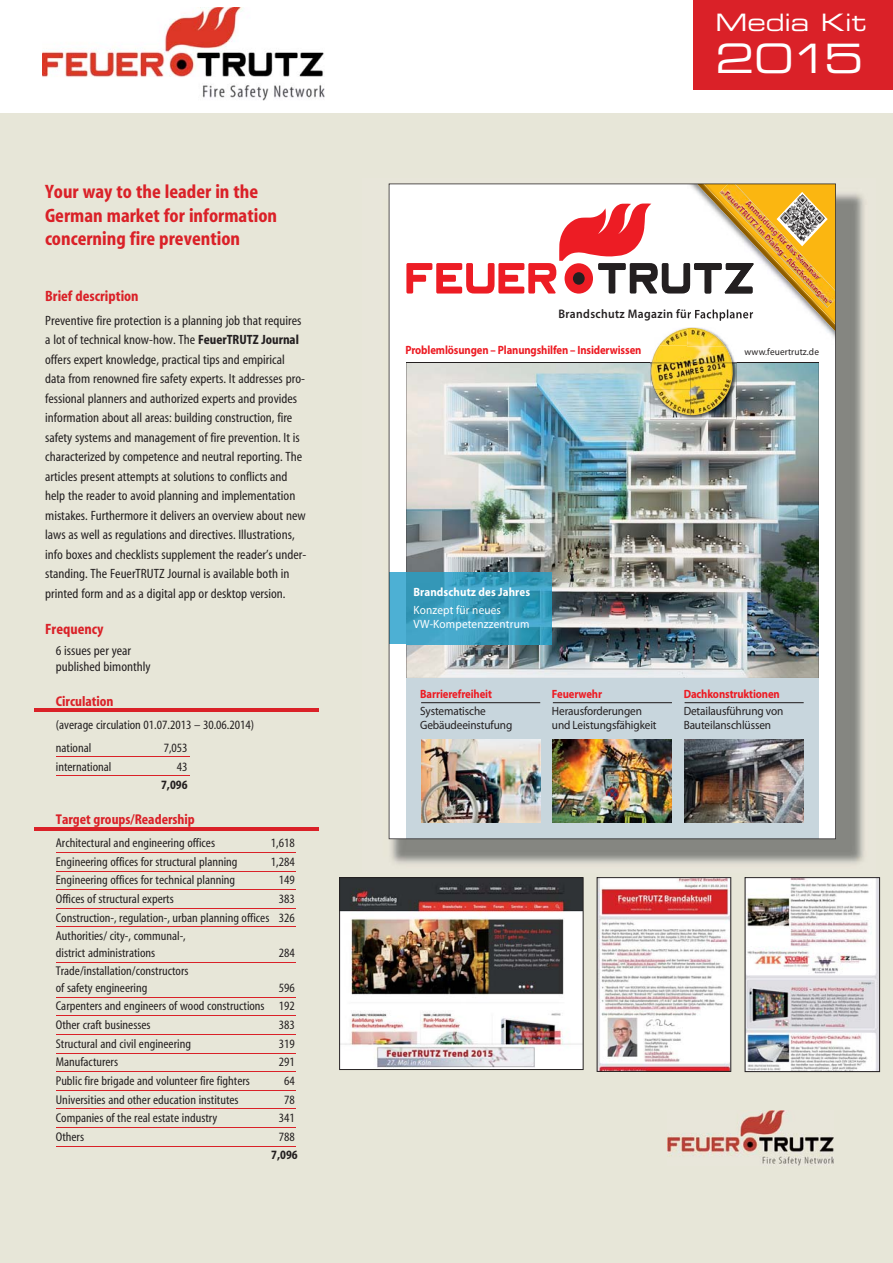
<style>
.page{position:relative;width:893px;height:1263px;background:#fff}
.page>*{position:absolute;margin:0;border:0;box-sizing:border-box;transform-origin:0 0}
.t1{font:40.5px "Eurostile LT Std Ex 2";color:#fff}
.t2{font:24px "Eurostile LT Std Ex 2";letter-spacing:.005em;color:#fff}
.t3{font:700 19.5px/23.4px "RM Myriad Schmal";color:#da2128}
.t4{font:700 15px "RM Myriad Schmal";color:#da2128}
.t5{font:700 14.25px "RM Myriad Schmal";color:#da2128}
.t6{font:13.5px/19.5px "RM Myriad Schmal Mager";color:#231f20}
.t7{font:12.75px/18.6px "RM Myriad Schmal Mager";color:#231f20}
.t8{font:700 12.75px "RM Myriad Schmal";color:#231f20}
.t9{font:600 12.45px "Myriad Pro";letter-spacing:.03em;color:#231f20;scale:.94 1}
.t10{font:12px/13.6px "Myriad Pro";letter-spacing:-.01em;color:#231f20;scale:.94 1}
.t11{font:700 12px "Myriad Pro";letter-spacing:-.01em;color:#ed1c24;scale:.89 1}
.t12{font:12px/14.4px "Myriad Pro";letter-spacing:.015em;color:#fff;scale:.94 1}
.t13{font:700 12px "Myriad Pro";letter-spacing:.01em;color:#fff;scale:.92 1}
.t14{font:9.6px "Myriad Pro";letter-spacing:.01em;color:#231f20}
.s1{font-family:"RM Myriad Schmal";font-weight:700}
</style>
<div class="page">
<div style="left:0;top:114px;width:893px;height:1149px;background:#e7e6d8"></div>
<div style="left:693px;top:0;width:200px;height:89px;background:#da2128"></div>
<img style="left:388px;top:183px;width:476px;height:681px">
<hr style="left:35px;top:709px;width:284px;height:3px;background:#da2128">
<hr style="left:56px;top:756px;width:133px;height:1px;background:#da2128">
<hr style="left:56px;top:775px;width:133px;height:1px;background:#da2128">
<hr style="left:35px;top:827px;width:284px;height:3px;background:#da2128">
<hr style="left:56px;top:852px;width:240px;height:1px;background:#da2128">
<hr style="left:56px;top:871px;width:240px;height:1px;background:#da2128">
<hr style="left:56px;top:889px;width:240px;height:1px;background:#da2128">
<hr style="left:56px;top:908px;width:240px;height:1px;background:#da2128">
<hr style="left:56px;top:927px;width:240px;height:1px;background:#da2128">
<hr style="left:56px;top:962px;width:240px;height:1px;background:#da2128">
<hr style="left:56px;top:997px;width:240px;height:1px;background:#da2128">
<hr style="left:56px;top:1015px;width:240px;height:1px;background:#da2128">
<hr style="left:56px;top:1034px;width:240px;height:1px;background:#da2128">
<hr style="left:56px;top:1053px;width:240px;height:1px;background:#da2128">
<hr style="left:56px;top:1071px;width:240px;height:1px;background:#da2128">
<hr style="left:56px;top:1090px;width:240px;height:1px;background:#da2128">
<hr style="left:56px;top:1109px;width:240px;height:1px;background:#da2128">
<hr style="left:56px;top:1127px;width:240px;height:1px;background:#da2128">
<hr style="left:56px;top:1146px;width:240px;height:1px;background:#da2128">
<img style="left:43px;top:7px;width:282px;height:93px">
<img style="left:389px;top:184px;width:447px;height:655px">
<svg style="left:597px;top:877px;width:134px;height:195px;background:#e2c8c9"></svg>
<img style="left:745px;top:877px;width:135px;height:195px">
<img style="left:339px;top:877px;width:245px;height:193px">
<img style="left:668px;top:1111px;width:165px;height:54px">
<h3 class="t3" style="left:45px;top:182px;width:234px">Your way to the leader in the<br>German market for information concerning fire prevention</h3>
<p class="t4" style="left:45px;top:290px;width:95px">Brief description</p>
<p class="t6" style="left:45px;top:312px;width:263px">Preventive fire protection is a planning job that requires a lot of technical know-how. The <span class="s1">FeuerTRUTZ Journal </span>offers expert knowledge, practical tips and empirical data from renowned fire safety experts. It addresses pro&shy;fessional planners and authorized experts and provides information about all areas: building construction, fire safety systems and management of fire prevention. It is characterized by competence and neutral reporting. The articles present attempts at solutions to conflicts and help the reader to avoid planning and implementation mistakes. Furthermore it delivers an overview about new laws as well as regulations and directives. Illustrations, info boxes and checklists supplement the reader’s under&shy;standing. The FeuerTRUTZ Journal is available both in printed form and as a digital app or desktop version.</p>
<p class="t4" style="left:45px;top:623px;width:60px">Frequency</p>
<p class="t6" style="left:56px;top:643px;width:96px;line-height:16.5px">6 issues per year published bimonthly</p>
<p class="t5" style="left:56px;top:695px;width:59px">Circulation</p>
<p class="t7" style="left:56px;top:714px;width:200px;line-height:23.1px">(average circulation 01.07.2013 – 30.06.2014) national</p>
<p class="t7" style="left:164px;top:739px;width:25px">7,053</p>
<p class="t7" style="left:56px;top:758px;width:57px">international</p>
<p class="t7" style="left:177px;top:758px;width:12px">43</p>
<p class="t8" style="left:161px;top:780px;width:28px">7,096</p>
<p class="t5" style="left:56px;top:814px;width:141px">Target groups/Readership</p>
<p class="t7" style="left:56px;top:835px;width:161px">Architectural and engineering offices</p>
<p class="t7" style="left:271px;top:835px;width:25px">1,618</p>
<p class="t7" style="left:56px;top:853px;width:183px">Engineering offices for structural planning</p>
<p class="t7" style="left:271px;top:853px;width:25px">1,284</p>
<p class="t7" style="left:56px;top:872px;width:181px">Engineering offices for technical planning</p>
<p class="t7" style="left:279px;top:872px;width:18px">149</p>
<p class="t7" style="left:56px;top:891px;width:119px">Offices of structural experts</p>
<p class="t7" style="left:56px;top:891px;width:240px;text-align:justify;text-indent:223px">383<br>Construction-, regulation-, urban planning offices 326<br>Authorities/ city-, communal-,</p>
<p class="t7" style="left:56px;top:944px;width:101px">district administrations</p>
<p class="t7" style="left:279px;top:944px;width:18px">284</p>
<p class="t7" style="left:56px;top:964px;width:134px;line-height:16.5px">Trade/installation/constructors of safety engineering</p>
<p class="t7" style="left:56px;top:979px;width:240px;text-align:justify;text-indent:223px">596<br>Carpenters and engineers of wood constructions 192<br>Other craft businesses</p>
<p class="t7" style="left:279px;top:1017px;width:18px">383</p>
<p class="t7" style="left:56px;top:1035px;width:137px">Structural and civil engineering</p>
<p class="t7" style="left:279px;top:1035px;width:18px">319</p>
<p class="t7" style="left:56px;top:1054px;width:64px">Manufacturers</p>
<p class="t7" style="left:279px;top:1054px;width:18px">291</p>
<p class="t7" style="left:56px;top:1073px;width:196px">Public fire brigade and volunteer fire fighters</p>
<p class="t7" style="left:284px;top:1073px;width:12px">64</p>
<p class="t7" style="left:56px;top:1091px;width:184px">Universities and other education institutes</p>
<p class="t7" style="left:284px;top:1091px;width:12px">78</p>
<p class="t7" style="left:56px;top:1110px;width:163px">Companies of the real estate industry</p>
<p class="t7" style="left:279px;top:1110px;width:18px">341</p>
<p class="t7" style="left:56px;top:1128px;width:30px">Others</p>
<p class="t7" style="left:279px;top:1128px;width:18px">788</p>
<p class="t8" style="left:271px;top:1150px;width:28px">7,096</p>
<h2 class="t2" style="left:715px;top:11px;width:152px">Media Kit</h2>
<h1 class="t1" style="left:715px;top:40px;width:149px">2015</h1>
<p class="t9" style="left:558px;top:309px;width:209px">Brandschutz Magazin für Fachplaner</p>
<p class="t11" style="left:405px;top:346px;width:267px">Problemlösungen – Planungshilfen – Insiderwissen</p>
<p class="t14" style="left:744px;top:348px;width:76px">www.feuertrutz.de</p>
<p class="t13" style="left:413px;top:588px;width:128px">Brandschutz des Jahres</p>
<p class="t12" style="left:413px;top:604px;width:125px">Konzept für neues<br>VW-Kompetenzzentrum</p>
<p class="t11" style="left:420px;top:690px;width:82px">Barrierefreiheit</p>
<p class="t10" style="left:420px;top:706px;width:99px">Systematische<br>Gebäudeeinstufung</p>
<p class="t11" style="left:552px;top:690px;width:58px">Feuerwehr</p>
<p class="t10" style="left:552px;top:706px;width:113px">Herausforderungen und Leistungsfähigkeit</p>
<p class="t11" style="left:684px;top:690px;width:110px">Dachkonstruktionen</p>
<p class="t10" style="left:684px;top:706px;width:108px">Detailausführung von<br>Bauteilanschlüssen</p>
</div>
